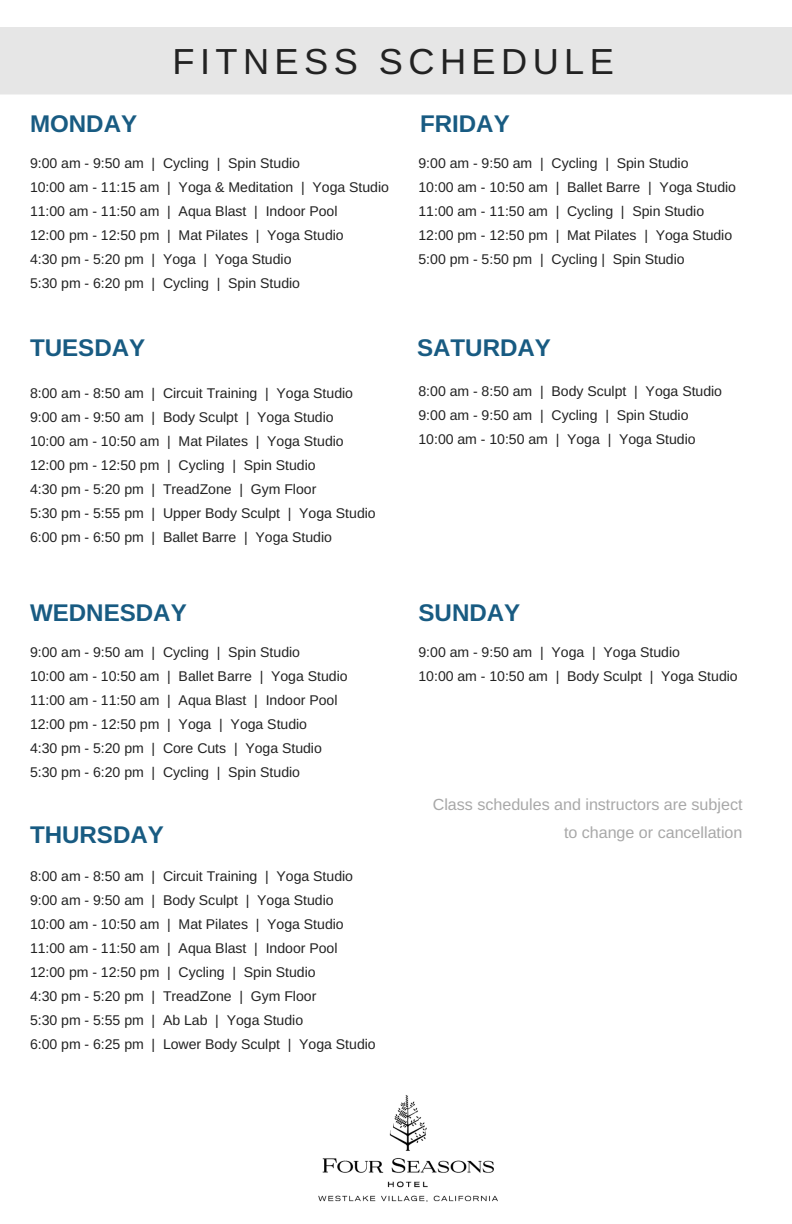
<style>
.page{position:relative;width:792px;height:1224px;background:#fff}
.page>*{position:absolute;margin:0;border:0;box-sizing:border-box;transform-origin:0 0}
.t1{font:36.2px "Arimo";letter-spacing:.15em;color:#222}
.t2{font:700 24.2px "Arimo";color:#185b82}
.t3{font:16px/28.4px "Arimo";color:#a8a8a8;text-align:right}
.t4{font:14px/24px "Arimo";color:#222}
</style>
<div class="page">
<div style="left:0;top:27px;width:792px;height:67px;background:#e6e6e6"></div>
<img style="left:318px;top:1095px;width:180px;height:107px">
<h1 class="t1" style="left:173px;top:41px;width:443px">FITNESS SCHEDULE</h1>
<h2 class="t2" style="left:30px;top:110px;width:109px">MONDAY</h2>
<p class="t4" style="left:30px;top:151px;width:361px">9:00 am - 9:50 am | Cycling | Spin Studio<br>10:00 am - 11:15 am | Yoga &amp; Meditation | Yoga Studio 11:00 am - 11:50 am | Aqua Blast | Indoor Pool<br>12:00 pm - 12:50 pm | Mat Pilates | Yoga Studio<br>4:30 pm - 5:20 pm | Yoga | Yoga Studio<br>5:30 pm - 6:20 pm | Cycling | Spin Studio</p>
<h2 class="t2" style="left:30px;top:334px;width:117px">TUESDAY</h2>
<p class="t4" style="left:30px;top:381px;width:347px">8:00 am - 8:50 am | Circuit Training | Yoga Studio 9:00 am - 9:50 am | Body Sculpt | Yoga Studio<br>10:00 am - 10:50 am | Mat Pilates | Yoga Studio 12:00 pm - 12:50 pm | Cycling | Spin Studio<br>4:30 pm - 5:20 pm | TreadZone | Gym Floor<br>5:30 pm - 5:55 pm | Upper Body Sculpt | Yoga Studio 6:00 pm - 6:50 pm | Ballet Barre | Yoga Studio</p>
<h2 class="t2" style="left:420px;top:110px;width:91px">FRIDAY</h2>
<p class="t4" style="left:418px;top:151px;width:319px">9:00 am - 9:50 am | Cycling | Spin Studio<br>10:00 am - 10:50 am | Ballet Barre | Yoga Studio 11:00 am - 11:50 am | Cycling | Spin Studio 12:00 pm - 12:50 pm | Mat Pilates | Yoga Studio 5:00 pm - 5:50 pm | Cycling | Spin Studio</p>
<h2 class="t2" style="left:417px;top:334px;width:135px">SATURDAY</h2>
<p class="t4" style="left:418px;top:379px;width:305px">8:00 am - 8:50 am | Body Sculpt | Yoga Studio<br>9:00 am - 9:50 am | Cycling | Spin Studio<br>10:00 am - 10:50 am | Yoga | Yoga Studio</p>
<h2 class="t2" style="left:30px;top:599px;width:158px">WEDNESDAY</h2>
<p class="t4" style="left:30px;top:640px;width:319px">9:00 am - 9:50 am | Cycling | Spin Studio<br>10:00 am - 10:50 am | Ballet Barre | Yoga Studio 11:00 am - 11:50 am | Aqua Blast | Indoor Pool 12:00 pm - 12:50 pm | Yoga | Yoga Studio<br>4:30 pm - 5:20 pm | Core Cuts | Yoga Studio 5:30 pm - 6:20 pm | Cycling | Spin Studio</p>
<p class="t4" style="left:418px;top:640px;width:321px">9:00 am - 9:50 am | Yoga | Yoga Studio<br>10:00 am - 10:50 am | Body Sculpt | Yoga Studio</p>
<h2 class="t2" style="left:418px;top:599px;width:103px">SUNDAY</h2>
<h2 class="t2" style="left:30px;top:821px;width:135px">THURSDAY</h2>
<p class="t4" style="left:30px;top:864px;width:347px">8:00 am - 8:50 am | Circuit Training | Yoga Studio 9:00 am - 9:50 am | Body Sculpt | Yoga Studio<br>10:00 am - 10:50 am | Mat Pilates | Yoga Studio 11:00 am - 11:50 am | Aqua Blast | Indoor Pool 12:00 pm - 12:50 pm | Cycling | Spin Studio<br>4:30 pm - 5:20 pm | TreadZone | Gym Floor<br>5:30 pm - 5:55 pm | Ab Lab | Yoga Studio<br>6:00 pm - 6:25 pm | Lower Body Sculpt | Yoga Studio</p>
<p class="t3" style="left:433px;top:790px;width:311px">Class schedules and instructors are subject to change or cancellation</p>
</div>
